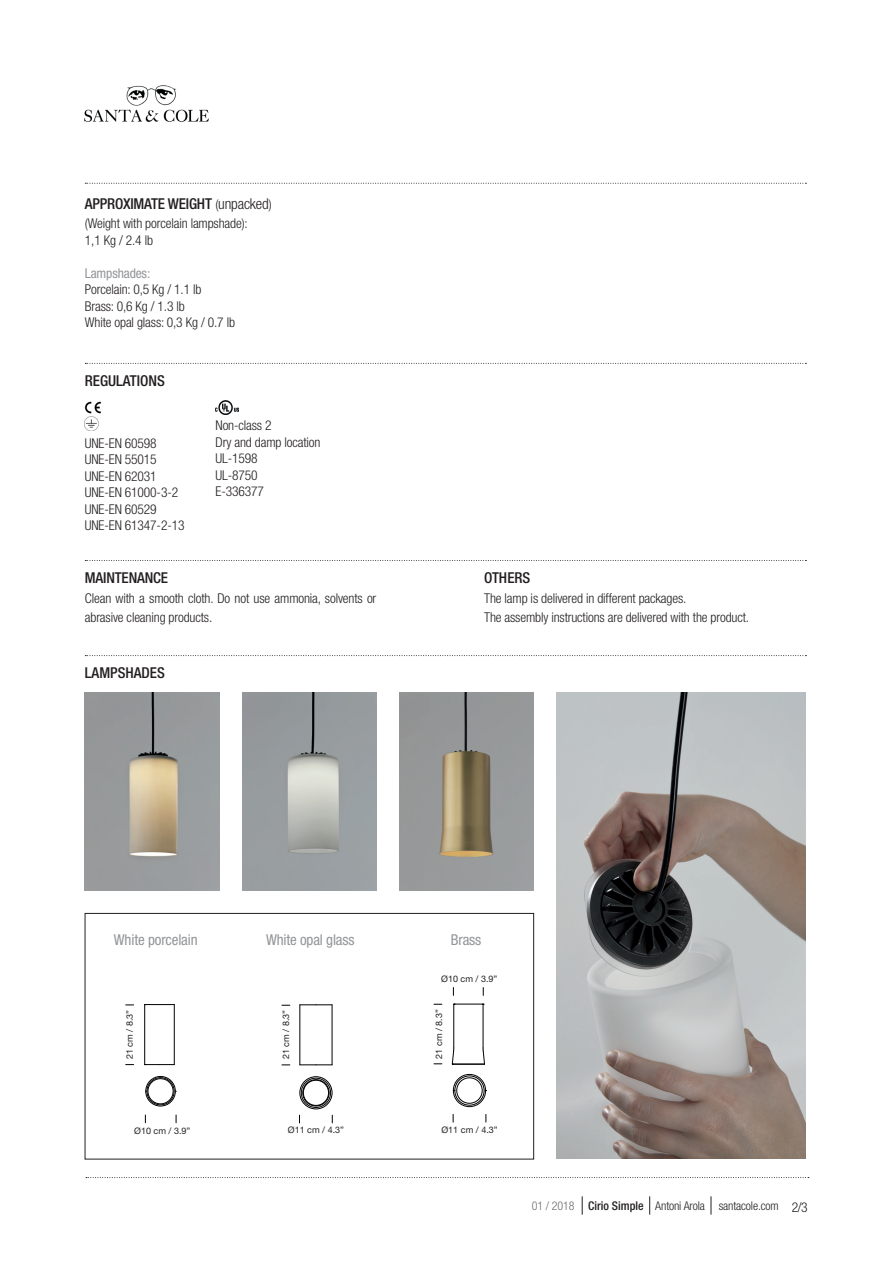
<style>
.page{position:relative;width:893px;height:1263px;background:#fff}
.page>*{position:absolute;margin:0;border:0;box-sizing:border-box;transform-origin:0 0}
.t1{font:500 condensed 15px "Helvetica Neue LT Std";letter-spacing:-.01em;color:#231f20}
.t2{font:condensed 15px "Helvetica Neue LT Std";letter-spacing:-.01em;color:#939598}
.t3{font:300 condensed 13.5px/16.5px "Helvetica Neue LT Std";letter-spacing:-.01em;color:#231f20}
.t4{font:condensed 13.5px "Helvetica Neue LT Std";letter-spacing:-.01em;color:#939598}
.t5{font:300 condensed 12px "Helvetica Neue LT Std";letter-spacing:-.01em;color:#231f20}
.t6{font:9px "Helvetica Neue LT Std";color:#231f20}
.s1{font-weight:300;font-size:13.5px}
.s2{font-weight:300}
.s3{color:#6c6d70}
.s4{font-weight:500}
.s5{font-size:13.5px}
</style>
<div class="page">
<div style="left:85px;top:913px;width:449px;height:246px;border:1px solid #231f20"></div>
<svg style="left:85px;top:183px;width:721px;height:1px"></svg>
<svg style="left:85px;top:363px;width:721px;height:1px"></svg>
<svg style="left:85px;top:560px;width:721px;height:1px"></svg>
<img style="left:216px;top:401px;width:23px;height:13px">
<svg style="left:85px;top:417px;width:13px;height:13px"></svg>
<img style="left:85px;top:401px;width:16px;height:13px">
<img style="left:84px;top:85px;width:125px;height:37px">
<svg style="left:86px;top:1177px;width:723px;height:1px"></svg>
<svg style="left:711px;top:1196px;width:1px;height:18px"></svg>
<svg style="left:649px;top:1196px;width:1px;height:18px"></svg>
<svg style="left:582px;top:1196px;width:1px;height:18px"></svg>
<svg style="left:85px;top:655px;width:721px;height:1px"></svg>
<img style="left:85px;top:692px;width:134px;height:198px">
<img style="left:242px;top:692px;width:135px;height:198px">
<img style="left:399px;top:692px;width:135px;height:198px">
<hr style="left:300px;top:1005px;width:1px;height:60px;background:#000001">
<hr style="left:332px;top:1005px;width:1px;height:60px;background:#000001">
<svg style="left:300px;top:1004px;width:32px;height:1px"></svg>
<svg style="left:300px;top:1064px;width:32px;height:1px"></svg>
<div style="left:301px;top:1078px;width:30px;height:30px;border:1px solid #000001;border-radius:50%"></div>
<div style="left:300px;top:1076px;width:32px;height:33px;border:1px solid #000001;border-radius:50%"></div>
<div style="left:303px;top:1079px;width:26px;height:27px;border:1px solid #000001;border-radius:50%"></div>
<div style="left:303px;top:1080px;width:26px;height:25px;border:1px solid #000001;border-radius:50%"></div>
<hr style="left:144px;top:1004px;width:1px;height:60px;background:#000001">
<hr style="left:174px;top:1004px;width:1px;height:60px;background:#000001">
<div style="left:147px;top:1077px;width:27px;height:28px;border:1px solid #000001;border-radius:50%"></div>
<div style="left:146px;top:1076px;width:30px;height:30px;border:1px solid #000001;border-radius:50%"></div>
<div style="left:148px;top:1078px;width:25px;height:26px;border:1px solid #000001;border-radius:50%"></div>
<svg style="left:145px;top:1064px;width:29px;height:1px"></svg>
<svg style="left:145px;top:1004px;width:29px;height:1px"></svg>
<svg style="left:483px;top:1048px;width:2px;height:17px"></svg>
<hr style="left:483px;top:1004px;width:1px;height:44px;background:#000001">
<hr style="left:453px;top:1004px;width:1px;height:44px;background:#000001">
<hr style="left:453px;top:1064px;width:31px;height:1px;background:#000001">
<div style="left:456px;top:1077px;width:26px;height:26px;border:1px solid #000001;border-radius:50%"></div>
<div style="left:455px;top:1076px;width:29px;height:29px;border:1px solid #000001;border-radius:50%"></div>
<div style="left:453px;top:1074px;width:33px;height:33px;border:1px solid #000001;border-radius:50%"></div>
<svg style="left:453px;top:1004px;width:30px;height:1px"></svg>
<svg style="left:452px;top:1047px;width:2px;height:18px"></svg>
<img style="left:556px;top:692px;width:250px;height:467px">
<p class="t1" style="left:85px;top:195px;width:188px">APPROXIMATE WEIGHT <span class="s1">(</span><span class="s2">unpacked</span><span class="s1">)</span></p>
<p class="t3" style="left:85px;top:215px;width:164px">(Weight with porcelain lampshade):<br>1,1 Kg / 2.4 lb</p>
<p class="t4" style="left:85px;top:265px;width:67px">Lampshades:</p>
<p class="t3" style="left:85px;top:281px;width:152px">Porcelain: 0,5 Kg / 1.1 lb<br>Brass: 0,6 Kg / 1.3 lb<br>White opal glass: 0,3 Kg / 0.7 lb</p>
<p class="t1" style="left:85px;top:371px;width:82px">REGULATIONS</p>
<p class="t3" style="left:85px;top:434px;width:101px">UNE-EN 60598<br>UNE-EN 55015<br>UNE-EN 62031<br>UNE-EN 61000-3-2<br>UNE-EN 60529<br>UNE-EN 61347-2-13</p>
<p class="t3" style="left:216px;top:417px;width:106px">Non-class 2<br>Dry and damp location<br>UL-1598<br>UL-8750<br>E-336377</p>
<p class="t1" style="left:85px;top:569px;width:85px">MAINTENANCE</p>
<p class="t3" style="left:85px;top:588px;width:293px;line-height:19.5px">Clean with a smooth cloth. Do not use ammonia, solvents or abrasive cleaning products.</p>
<p class="t1" style="left:85px;top:664px;width:82px">LAMPSHADES</p>
<p class="t1" style="left:484px;top:569px;width:48px">OTHERS</p>
<p class="t3" style="left:484px;top:588px;width:266px;line-height:19.5px">The lamp is delivered in different packages.<br>The assembly instructions are delivered with the product.</p>
<p class="t2" style="left:114px;top:931px;width:85px">White porcelain</p>
<p class="t2" style="left:266px;top:931px;width:90px">White opal glass</p>
<p class="t2" style="left:451px;top:931px;width:32px">Brass</p>
<p class="t6" style="left:124px;top:1059px;width:51px;rotate:-90deg">21 cm / 8.3”</p>
<p class="t6" style="left:134px;top:1125px;width:58px">Ø10 cm / 3.9”</p>
<p class="t6" style="left:280px;top:1059px;width:51px;rotate:-90deg">21 cm / 8.3”</p>
<p class="t6" style="left:288px;top:1125px;width:58px">Ø11 cm / 4.3”</p>
<p class="t6" style="left:441px;top:973px;width:58px">Ø10 cm / 3.9”</p>
<p class="t6" style="left:434px;top:1059px;width:51px;rotate:-90deg">21 cm / 8.3”</p>
<p class="t6" style="left:441px;top:1124px;width:58px">Ø11 cm / 4.3”</p>
<p class="t5" style="left:532px;top:1199px;width:277px"><span class="s3">01 / 2018</span> <span class="s4">Cirio Simple</span> Antoni Arola santacole.com <span class="s5">2/3</span></p>
</div>
